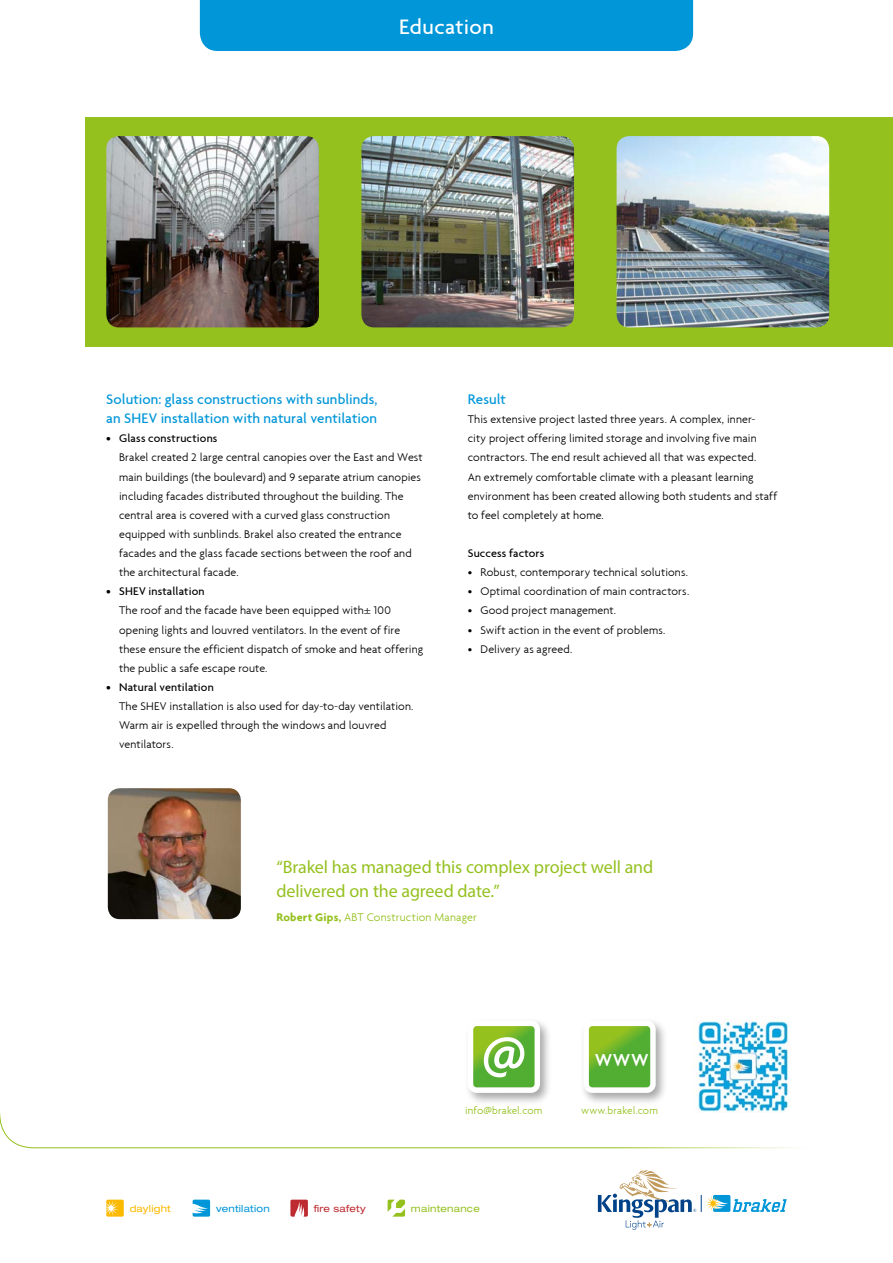
<style>
.page{position:relative;width:893px;height:1263px;background:#fff}
.page>*{position:absolute;margin:0;border:0;box-sizing:border-box;transform-origin:0 0}
.t1{font:500 60.6px "Agenda";color:#fff}
.t2{font:500 26.4px "Agenda";color:#fff}
.t3{font:500 22.5px "Agenda";letter-spacing:.015em;color:#fff}
.t4{font:18px/24px "Myriad Pro";letter-spacing:-.01em;color:#95c11f}
.t5{font:500 15px/19.2px "Agenda";letter-spacing:.005em;color:#0096d8}
.t6{font:300 12px/19.2px "Agenda";letter-spacing:.005em;color:#000}
.t7{font:500 12px "Agenda";letter-spacing:.015em;color:#000}
.t8{font:300 12px "Agenda";letter-spacing:.01em;color:#95c11f}
.t9{font:300 11.25px "Agenda";letter-spacing:.01em;color:#95c11f}
.t10{font:expanded 9.75px "Helvetica Neue";letter-spacing:.025em;color:#0096d8}
.t11{font:expanded 9.75px "Helvetica Neue";letter-spacing:.025em;color:#95c11f}
.t12{font:expanded 9.75px "Helvetica Neue";letter-spacing:.02em;color:#be2b31}
.t13{font:expanded 9.75px "Helvetica Neue";letter-spacing:.025em;color:#fbba00}
.s1{font-weight:500}
.s2{font-family:"Helvetica Neue"}
.s3{font-weight:700}
</style>
<div class="page">
<div style="left:200px;top:0;width:493px;height:51px;background:#0096d8"></div>
<div style="left:85px;top:117px;width:808px;height:230px;background:#95c11f"></div>
<img style="left:106px;top:136px;width:213px;height:191px">
<img style="left:361px;top:136px;width:213px;height:191px">
<img style="left:617px;top:136px;width:212px;height:191px">
<img style="left:109px;top:790px;width:130px;height:128px">
<div style="left:106px;top:787px;width:136px;height:134px;border:2px solid #fff;border-radius:13px"></div>
<svg style="left:0;top:1112px;width:796px;height:36px"></svg>
<div style="left:580px;top:1017px;width:88px;height:89px;background:#000;opacity:.35"></div>
<svg style="left:589px;top:1026px;width:61px;height:61px;background:#65b32d"></svg>
<div style="left:583px;top:1020px;width:73px;height:73px;border:5px solid #fff;border-radius:6px"></div>
<div style="left:464px;top:1017px;width:89px;height:89px;background:#000;opacity:.35"></div>
<svg style="left:474px;top:1026px;width:60px;height:61px;background:#65b32d"></svg>
<div style="left:468px;top:1020px;width:72px;height:73px;border:5px solid #fff;border-radius:6px"></div>
<img style="left:693px;top:1016px;width:98px;height:96px">
<svg style="left:598px;top:1170px;width:189px;height:60px"></svg>
<svg style="left:106px;top:1199px;width:18px;height:17px"></svg>
<svg style="left:193px;top:1199px;width:17px;height:17px"></svg>
<svg style="left:290px;top:1199px;width:18px;height:17px"></svg>
<svg style="left:388px;top:1199px;width:17px;height:17px"></svg>
<h3 class="t3" style="left:399px;top:13px;width:96px">Education</h3>
<p class="t5" style="left:106px;top:389px;width:273px">Solution: glass constructions with sunblinds, an SHEV installation with natural ventilation</p>
<p class="t7" style="left:106px;top:431px;width:113px">• Glass constructions</p>
<p class="t6" style="left:119px;top:448px;width:305px">Brakel created 2 large central canopies over the East and West main buildings (the boulevard) and 9 separate atrium canopies including facades distributed throughout the building. The central area is covered with a curved glass construction equipped with sunblinds. Brakel also created the entrance facades and the glass facade sections between the roof and the architectural facade.</p>
<p class="t6" style="left:119px;top:582px;width:306px;text-indent:-13px"><span class="s1">• SHEV installation<br></span>The roof and the facade have been equipped with<span class="s2">±</span> 100 opening lights and louvred ventilators. In the event of fire these ensure the efficient dispatch of smoke and heat offering the public a safe escape route.</p>
<p class="t7" style="left:106px;top:680px;width:109px">• Natural ventilation</p>
<p class="t6" style="left:119px;top:696px;width:296px">The SHEV installation is also used for day-to-day ventilation.<br>Warm air is expelled through the windows and louvred ventilators.</p>
<p class="t5" style="left:468px;top:389px;width:40px">Result</p>
<p class="t6" style="left:468px;top:409px;width:311px">This extensive project lasted three years. A complex, inner-<br>city project offering limited storage and involving five main contractors. The end result achieved all that was expected.<br>An extremely comfortable climate with a pleasant learning environment has been created allowing both students and staff to feel completely at home.</p>
<p class="t7" style="left:468px;top:546px;width:78px">Success factors</p>
<p class="t6" style="left:468px;top:562px;width:222px">• Robust, contemporary technical solutions.</p>
<p class="t6" style="left:468px;top:582px;width:223px">• Optimal coordination of main contractors.</p>
<p class="t6" style="left:468px;top:601px;width:150px">• Good project management.</p>
<p class="t6" style="left:468px;top:620px;width:199px">• Swift action in the event of problems.</p>
<p class="t6" style="left:468px;top:639px;width:106px">• Delivery as agreed.</p>
<h3 class="t4" style="left:276px;top:854px;width:378px">“Brakel has managed this complex project well and delivered on the agreed date.”</h3>
<p class="t8" style="left:276px;top:910px;width:202px"><span class="s3">Robert Gips,</span> ABT Construction Manager</p>
<h1 class="t1" style="left:481px;top:1020px;width:47px">@</h1>
<h2 class="t2" style="left:594px;top:1041px;width:56px">www</h2>
<p class="t9" style="left:465px;top:1104px;width:79px">info@brakel.com</p>
<p class="t9" style="left:581px;top:1104px;width:78px">www.brakel.com</p>
<p class="t13" style="left:130px;top:1202px;width:43px">daylight</p>
<p class="t10" style="left:216px;top:1202px;width:55px">ventilation</p>
<p class="t12" style="left:314px;top:1202px;width:54px">fire safety</p>
<p class="t11" style="left:411px;top:1202px;width:70px">maintenance</p>
</div>
